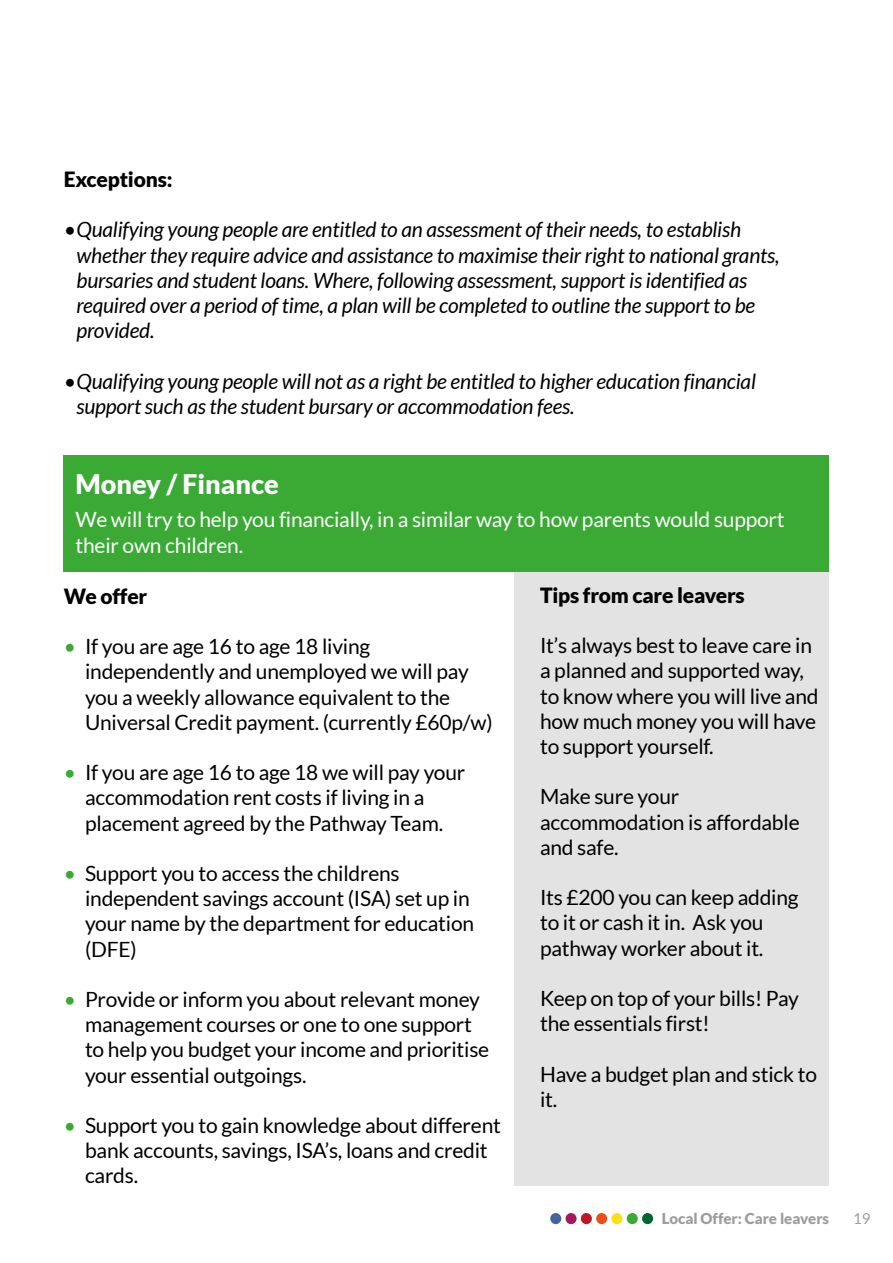
<style>
.page{position:relative;width:893px;height:1263px;background:#fff}
.page>*{position:absolute;margin:0;border:0;box-sizing:border-box;transform-origin:0 0}
.t1{font:900 27px "Lato";color:#fff}
.t2{font:21px/25.2px "Lato";letter-spacing:-.01em;color:#000}
.t3{font:italic 21px/25.2px "Lato";letter-spacing:-.01em;color:#000}
.t4{font:21px/25.2px "Lato";letter-spacing:-.01em;color:#fff}
.t5{font:900 21px "Lato";letter-spacing:-.01em;color:#000}
.t6{font:900 15px "Lato";color:#9d9d9c}
.t7{font:15px "Lato";color:#9d9d9c}
.s1{color:#3aaa35}
</style>
<div class="page">
<div style="left:642px;top:1213px;width:11px;height:11px;background:#006533;border-radius:50%"></div>
<div style="left:566px;top:1213px;width:11px;height:11px;background:#a21a5b;border-radius:50%"></div>
<div style="left:581px;top:1213px;width:11px;height:11px;background:#be1622;border-radius:50%"></div>
<div style="left:596px;top:1213px;width:11px;height:11px;background:#e94e1b;border-radius:50%"></div>
<div style="left:611px;top:1213px;width:11px;height:11px;background:#ffde14;border-radius:50%"></div>
<div style="left:627px;top:1213px;width:11px;height:11px;background:#3aaa35;border-radius:50%"></div>
<div style="left:550px;top:1213px;width:11px;height:11px;background:#4463a1;border-radius:50%"></div>
<div style="left:514px;top:563px;width:315px;height:623px;background:#e3e3e3"></div>
<div style="left:64px;top:455px;width:765px;height:117px;background:#3aaa35"></div>
<p class="t5" style="left:64px;top:167px;width:110px">Exceptions:</p>
<p class="t3" style="left:77px;top:218px;width:704px;text-indent:-13px">•Qualifying young people are entitled to an assessment of their needs, to establish whether they require advice and assistance to maximise their right to national grants, bursaries and student loans. Where, following assessment, support is identified as required over a period of time, a plan will be completed to outline the support to be provided.</p>
<p class="t3" style="left:77px;top:369px;width:681px;text-indent:-13px">•Qualifying young people will not as a right be entitled to higher education financial support such as the student bursary or accommodation fees.</p>
<p class="t1" style="left:75px;top:468px;width:205px">Money / Finance</p>
<p class="t4" style="left:75px;top:507px;width:711px">We will try to help you financially, in a similar way to how parents would support their own children.</p>
<p class="t5" style="left:64px;top:584px;width:85px">We offer</p>
<p class="t2" style="left:85px;top:634px;width:409px;text-indent:-21px"><span class="s1">•</span> If you are age 16 to age 18 living independently and unemployed we will pay you a weekly allowance equivalent to the Universal Credit payment. (currently £60p/w)</p>
<p class="t2" style="left:85px;top:760px;width:382px;text-indent:-21px"><span class="s1">•</span> If you are age 16 to age 18 we will pay your accommodation rent costs if living in a placement agreed by the Pathway Team.</p>
<p class="t2" style="left:85px;top:861px;width:391px;text-indent:-21px"><span class="s1">•</span> Support you to access the childrens independent savings account (ISA) set up in your name by the department for education (DFE)</p>
<p class="t2" style="left:85px;top:987px;width:406px;text-indent:-21px"><span class="s1">•</span> Provide or inform you about relevant money management courses or one to one support to help you budget your income and prioritise your essential outgoings.</p>
<p class="t2" style="left:85px;top:1113px;width:417px;text-indent:-21px"><span class="s1">•</span> Support you to gain knowledge about different bank accounts, savings, ISA’s, loans and credit cards.</p>
<p class="t5" style="left:540px;top:583px;width:206px">Tips from care leavers</p>
<p class="t2" style="left:540px;top:633px;width:280px">It’s always best to leave care in a planned and supported way, to know where you will live and how much money you will have to support yourself.</p>
<p class="t2" style="left:540px;top:784px;width:261px">Make sure your accommodation is affordable and safe.</p>
<p class="t2" style="left:540px;top:885px;width:260px">Its £200 you can keep adding to it or cash it in. Ask you pathway worker about it.</p>
<p class="t2" style="left:540px;top:985px;width:260px">Keep on top of your bills! Pay the essentials first!</p>
<p class="t2" style="left:540px;top:1061px;width:279px">Have a budget plan and stick to it.</p>
<p class="t6" style="left:662px;top:1210px;width:169px">Local Offer: Care leavers</p>
<p class="t7" style="left:853px;top:1210px;width:19px">19</p>
</div>
